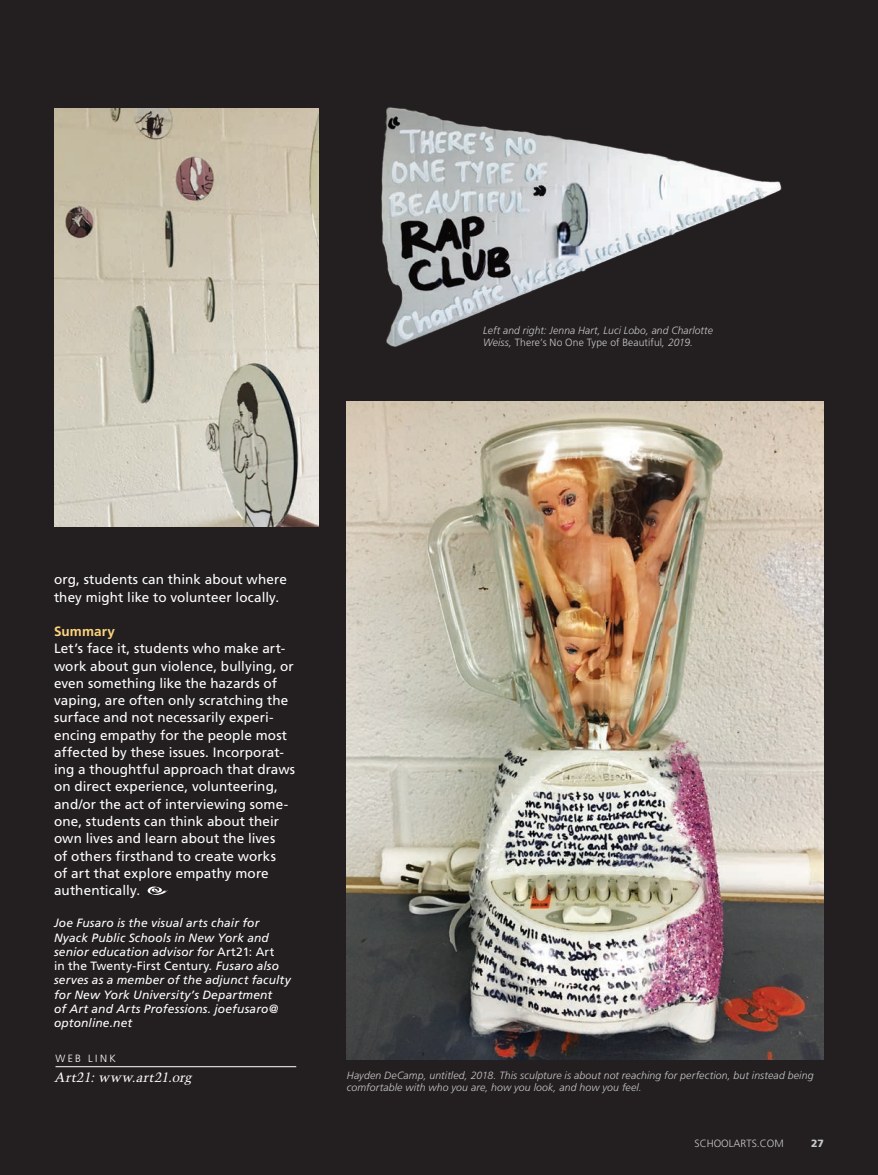
<style>
.page{position:relative;width:878px;height:1175px;background:#fff}
.page>*{position:absolute;margin:0;border:0;box-sizing:border-box;transform-origin:0 0}
.Body_copy{font:13.5px/17.2px "Frutiger";letter-spacing:.005em;color:#fff}
.National_Standard{font:italic 13.5px "Trump Mediaeval";color:#fff}
.Headers{font:700 13.5px "Frutiger";letter-spacing:.01em;color:#fed57e}
.Author_credit{font:italic 12px/14.2px "Frutiger";letter-spacing:.015em;color:#fff}
.Artwork_credit{font:italic 300 10.5px/12px "Frutiger";letter-spacing:.01em;color:#c7c8ca}
.t1{font:300 10.5px "Frutiger";color:#c7c8ca}
.National_Standard_an{font:300 10.5px "Frutiger";letter-spacing:.23em;color:#fff}
.t2{font:900 10.5px "Frutiger";color:#c7c8ca}
.s1{font-style:normal}
</style>
<div class="page">
<div style="left:0;top:0;width:878px;height:1174px;background:#231f20"></div>
<img style="left:381px;top:107px;width:443px;height:348px">
<hr style="left:55px;top:1066px;width:241px;height:1px;background:#fff">
<svg style="left:148px;top:886px;width:20px;height:9px"></svg>
<img style="left:347px;top:401px;width:476px;height:658px">
<img style="left:54px;top:108px;width:264px;height:419px">
<p class="Artwork_credit" style="left:483px;top:324px;width:231px">Left and right: Jenna Hart, Luci Lobo, and Charlotte<br>Weiss, <span class="s1">There’s No One Type of Beautiful</span>, 2019.</p>
<p class="Body_copy" style="left:54px;top:571px;width:234px">org, students can think about where they might like to volunteer locally.</p>
<p class="Headers" style="left:54px;top:623px;width:63px">Summary</p>
<p class="Body_copy" style="left:54px;top:640px;width:243px">Let’s face it, students who make art&shy;work about gun violence, bullying, or even something like the hazards of vaping, are often only scratching the surface and not necessarily experi&shy;encing empathy for the people most affected by these issues. Incorporat&shy;ing a thoughtful approach that draws on direct experience, volunteering, and/or the act of interviewing some&shy;one, students can think about their own lives and learn about the lives<br>of others firsthand to create works<br>of art that explore empathy more authentically.</p>
<p class="Author_credit" style="left:54px;top:915px;width:238px">Joe Fusaro is the visual arts chair for Nyack Public Schools in New York and senior education advisor for <span class="s1">Art21: Art<br>in the Twenty-First Century</span>. Fusaro also serves as a member of the adjunct faculty for New York University’s Department<br>of Art and Arts Professions. joefusaro@ optonline.net</p>
<p class="National_Standard_an" style="left:55px;top:1052px;width:62px">WEB LINK</p>
<p class="National_Standard" style="left:54px;top:1068px;width:142px">Art21:www.art21.org</p>
<p class="Artwork_credit" style="left:347px;top:1069px;width:468px">Hayden DeCamp, untitled, 2018. This sculpture is about not reaching for perfection, but instead being comfortable with who you are, how you look, and how you feel.</p>
<p class="t1" style="left:694px;top:1137px;width:91px">SCHOOLARTS.COM</p>
<p class="t2" style="left:811px;top:1137px;width:14px">27</p>
</div>
